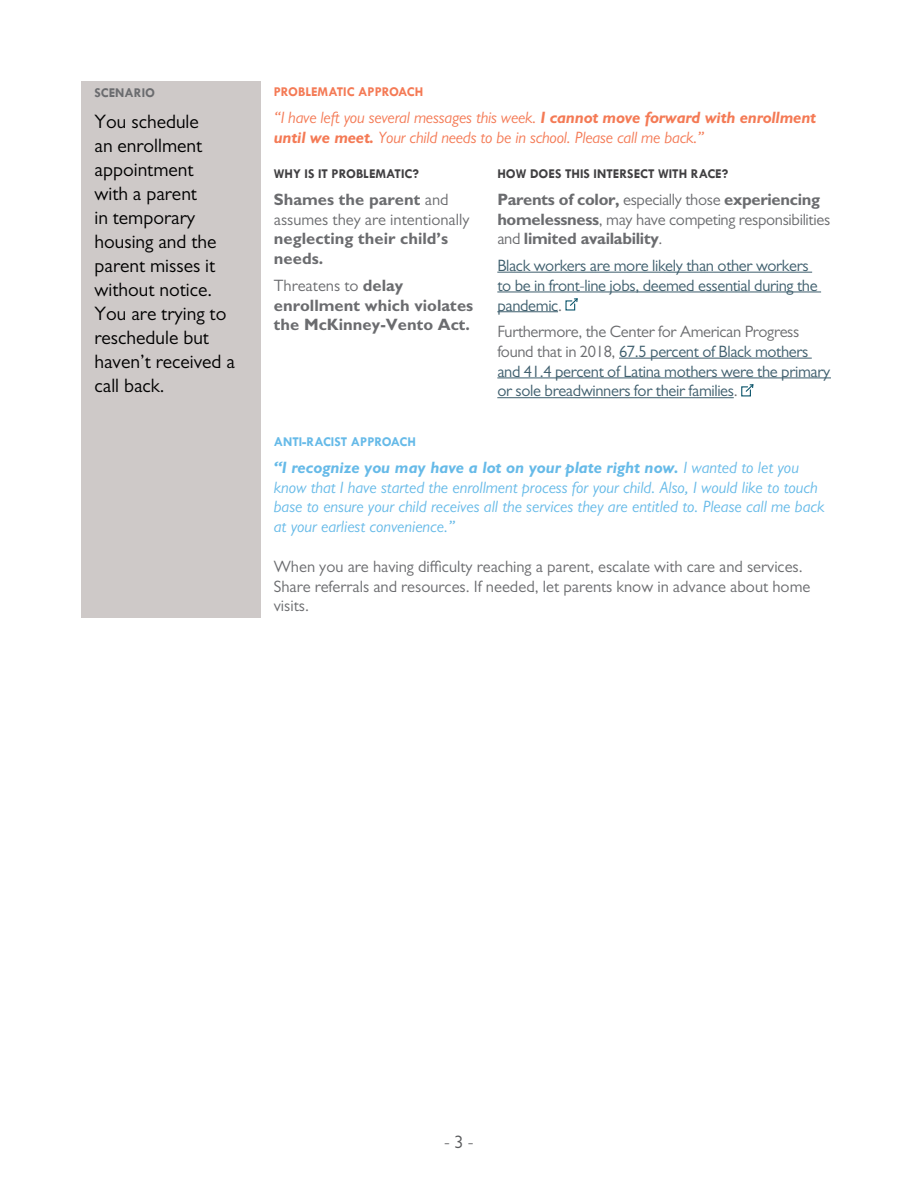
<style>
.page{position:relative;width:918px;height:1188px;background:#fff}
.page>*{position:absolute;margin:0;border:0;box-sizing:border-box;transform-origin:0 0}
.scenario{font:19.5px/24px "Gill Sans";color:#000}
.t1{font:18px "Gill Sans";color:#58595b}
.scenario-2{font:16.5px/19.8px "Gill Sans";letter-spacing:-.02em;color:#3e5e6d}
.scenario-3{font:italic 16.5px/19.8px "Gill Sans";color:#66bae8}
.scenario-4{font:16.5px/19.8px "Gill Sans";color:#6b6c6f}
.scenario-5{font:700 16.5px/19.8px "Gill Sans";color:#6b6c6f}
.scenario-6{font:italic 16.5px/19.8px "Gill Sans";letter-spacing:-.01em;color:#f47a55}
.scenario-7{font:700 16.5px/19.8px "Gill Sans";letter-spacing:-.02em;color:#6b6c6f}
.category{font:700 13.5px "Tw Cen";color:#414042}
.category-2{font:700 13.5px "Tw Cen";color:#f47a55}
.category-3{font:700 13.5px "Tw Cen";color:#66bae8}
.category-4{font:700 13.5px "Tw Cen";color:#6b6c6f}
.s1{font-weight:700}
.s2{font-weight:400}
.s3{color:#6b6c6f}
</style>
<div class="page">
<div style="left:81px;top:81px;width:179px;height:536px;background:#cec9c8"></div>
<hr style="left:497px;top:272px;width:315px;height:1px;background:#3e5e6d">
<hr style="left:497px;top:292px;width:324px;height:1px;background:#3e5e6d">
<hr style="left:497px;top:311px;width:61px;height:1px;background:#3e5e6d">
<hr style="left:619px;top:358px;width:193px;height:1px;background:#3e5e6d">
<hr style="left:497px;top:378px;width:334px;height:1px;background:#3e5e6d">
<hr style="left:497px;top:397px;width:237px;height:1px;background:#3e5e6d">
<svg style="left:565px;top:298px;width:13px;height:13px"></svg>
<svg style="left:741px;top:384px;width:13px;height:13px"></svg>
<p class="category-4" style="left:94px;top:85px;width:62px">SCENARIO</p>
<p class="scenario" style="left:94px;top:109px;width:142px">You schedule<br>an enrollment appointment<br>with a parent<br>in temporary housing and the parent misses it without notice.<br>You are trying to reschedule but haven’t received a call back.</p>
<p class="category-2" style="left:274px;top:84px;width:151px">PROBLEMATIC APPROACH</p>
<p class="scenario-6" style="left:274px;top:107px;width:544px">“I have left you several messages this week. <span class="s1">I cannot move forward with enrollment until we meet.</span> Your child needs to be in school. Please call me back.”</p>
<p class="category" style="left:274px;top:166px;width:147px">WHY IS IT PROBLEMATIC?</p>
<p class="scenario-5" style="left:274px;top:189px;width:197px">Shames the parent <span class="s2">and assumes they are intentionally </span>neglecting their child’s needs.</p>
<p class="scenario-5" style="left:274px;top:275px;width:201px"><span class="s2">Threatens to</span> delay enrollment which violates the McKinney-Vento Act.</p>
<p class="category" style="left:497px;top:166px;width:232px">HOW DOES THIS INTERSECT WITH RACE?</p>
<p class="scenario-7" style="left:497px;top:189px;width:334px">Parents of color, <span class="s2">especially those</span> experiencing homelessness<span class="s2">, may have competing responsibilities and</span> limited availability<span class="s2">.</span></p>
<p class="scenario-2" style="left:497px;top:255px;width:322px">Black workers are more likely than other workers to be in front-line jobs, deemed essential during the pandemic<span class="s3">.</span></p>
<p class="scenario-2" style="left:497px;top:322px;width:334px"><span class="s3">Furthermore, the Center for American Progress found that in 2018,</span> 67.5 percent of Black mothers and 41.4 percent of Latina mothers were the primary or sole breadwinners for their families<span class="s3">.</span></p>
<p class="category-3" style="left:274px;top:434px;width:144px">ANTI-RACIST APPROACH</p>
<p class="scenario-3" style="left:274px;top:457px;width:552px"><span class="s1">“I recognize you may have a lot on your plate right now.</span> I wanted to let you know that I have started the enrollment process for your child. Also, I would like to touch base to ensure your child receives all the services they are entitled to. Please call me back at your earliest convenience.”</p>
<p class="scenario-4" style="left:274px;top:556px;width:538px">When you are having difficulty reaching a parent, escalate with care and services.<br>Share referrals and resources. If needed, let parents know in advance about home visits.</p>
<p class="t1" style="left:444px;top:1132px;width:31px">- 3 -</p>
</div>
